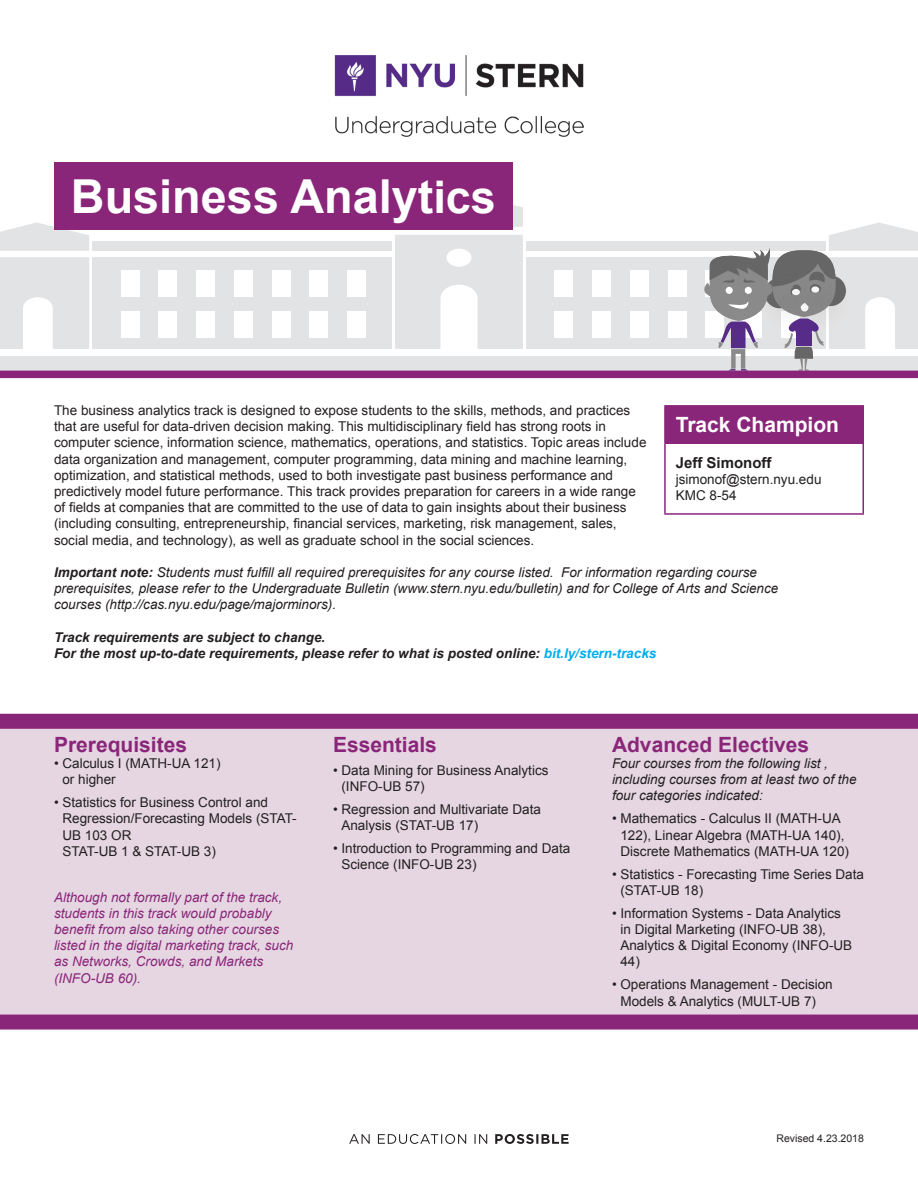
<style>
.page{position:relative;width:918px;height:1188px;background:#fff}
.page>*{position:absolute;margin:0;border:0;box-sizing:border-box;transform-origin:0 0}
.t1{font:700 46.8px "Arial";color:#fff}
.subhead{font:700 21px "Arial";color:#8a2679}
.subhead-2{font:700 21px "Arial";color:#fff}
.bullet{font:700 21px "Arial";color:#8a2679}
.advisor_header{font:700 15px "Arial";color:#231f20}
.body{font:13.5px/16.2px "Arial";color:#231f20}
.bullet-2{font:13.5px/16.2px "Arial";color:#231f20}
.body-2{font:italic 13.5px/16.2px "Arial";color:#231f20}
.bullet-3{font:italic 13.5px/16.2px "Arial";color:#8a2679}
.body-3{font:italic 700 13.5px "Arial";color:#231f20}
.bullet-4{font:italic 13.5px/16.2px "Arial";color:#231f20}
.advisor_info{font:13.5px "Arial";color:#231f20}
.advisor_header-2{font:13.5px "Arial";color:#231f20}
.subhead-3{font:10.5px "Arial";color:#231f20}
.s1{font-size:45px}
.s2{font-weight:700}
.s3{color:#00aeef}
</style>
<div class="page">
<img style="left:335px;top:55px;width:248px;height:82px">
<svg style="left:513px;top:205px;width:10px;height:22px"></svg>
<svg style="left:395px;top:235px;width:128px;height:114px"></svg>
<div style="left:526px;top:241px;width:299px;height:10px;background:#e2e3e4"></div>
<div style="left:93px;top:241px;width:299px;height:10px;background:#e2e3e4"></div>
<svg style="left:0;top:223px;width:89px;height:28px;background:#e5e6e6"></svg>
<svg style="left:0;top:257px;width:89px;height:92px"></svg>
<div style="left:0;top:356px;width:918px;height:14px;background:#e2e3e4"></div>
<div style="left:93px;top:257px;width:299px;height:92px;background:#e2e3e4"></div>
<div style="left:121px;top:270px;width:18px;height:27px;background:#fff"></div>
<div style="left:121px;top:311px;width:18px;height:27px;background:#fff"></div>
<div style="left:159px;top:311px;width:18px;height:27px;background:#fff"></div>
<div style="left:196px;top:311px;width:19px;height:27px;background:#fff"></div>
<div style="left:234px;top:311px;width:19px;height:27px;background:#fff"></div>
<div style="left:272px;top:311px;width:18px;height:27px;background:#fff"></div>
<div style="left:310px;top:311px;width:18px;height:27px;background:#fff"></div>
<div style="left:347px;top:311px;width:19px;height:27px;background:#fff"></div>
<div style="left:159px;top:270px;width:18px;height:27px;background:#fff"></div>
<div style="left:234px;top:270px;width:19px;height:27px;background:#fff"></div>
<div style="left:272px;top:270px;width:18px;height:27px;background:#fff"></div>
<div style="left:310px;top:270px;width:18px;height:27px;background:#fff"></div>
<div style="left:196px;top:270px;width:19px;height:27px;background:#fff"></div>
<div style="left:347px;top:270px;width:19px;height:27px;background:#fff"></div>
<div style="left:526px;top:257px;width:299px;height:92px;background:#e2e3e4"></div>
<div style="left:555px;top:270px;width:18px;height:27px;background:#fff"></div>
<div style="left:555px;top:311px;width:18px;height:27px;background:#fff"></div>
<div style="left:592px;top:311px;width:19px;height:27px;background:#fff"></div>
<div style="left:630px;top:311px;width:19px;height:27px;background:#fff"></div>
<div style="left:668px;top:311px;width:18px;height:27px;background:#fff"></div>
<div style="left:592px;top:270px;width:19px;height:27px;background:#fff"></div>
<div style="left:630px;top:270px;width:19px;height:27px;background:#fff"></div>
<div style="left:668px;top:270px;width:18px;height:27px;background:#fff"></div>
<svg style="left:702px;top:223px;width:216px;height:148px"></svg>
<div style="left:54px;top:162px;width:459px;height:68px;background:#8a2679"></div>
<div style="left:0;top:371px;width:918px;height:7px;background:#8a2679"></div>
<div style="left:665px;top:406px;width:198px;height:38px;background:#8a2679"></div>
<hr style="left:664px;top:407px;width:2px;height:37px;background:#8a2679">
<hr style="left:664px;top:405px;width:200px;height:2px;background:#8a2679">
<hr style="left:862px;top:407px;width:2px;height:37px;background:#8a2679">
<hr style="left:664px;top:444px;width:2px;height:69px;background:#8a2679">
<hr style="left:862px;top:444px;width:2px;height:69px;background:#8a2679">
<hr style="left:664px;top:513px;width:200px;height:2px;background:#8a2679">
<svg style="left:349px;top:1134px;width:220px;height:10px"></svg>
<div style="left:0;top:720px;width:918px;height:304px;background:#e5d6e2"></div>
<div style="left:0;top:714px;width:918px;height:15px;background:#8a2679"></div>
<div style="left:0;top:1015px;width:918px;height:15px;background:#8a2679"></div>
<p class="t1" style="left:71px;top:165px;width:427px">Business Analyt<span class="s1">ics</span></p>
<p class="body" style="left:54px;top:402px;width:594px">The business analytics track is designed to expose students to the skills, methods, and practices that are useful for data-driven decision making. This multidisciplinary field has strong roots in computer science, information science, mathematics, operations, and statistics. Topic areas include data organization and management, computer programming, data mining and machine learning, optimization, and statistical methods, used to both investigate past business performance and predictively model future performance. This track provides preparation for careers in a wide range of fields at companies that are committed to the use of data to gain insights about their business (including consulting, entrepreneurship, financial services, marketing, risk management, sales, social media, and technology), as well as graduate school in the social sciences.</p>
<p class="body-2" style="left:54px;top:564px;width:726px"><span class="s2">Important note:</span> Students must fulfill all required prerequisites for any course listed. For information regarding course prerequisites, please refer to the Undergraduate Bulletin (www.stern.nyu.edu/bulletin) and for College of Arts and Science courses (http://cas.nyu.edu/page/majorminors).</p>
<p class="body-3" style="left:54px;top:628px;width:273px">Track requirements are subject to change.</p>
<p class="body-3" style="left:54px;top:644px;width:604px">For the most up-to-date requirements, please refer to what is posted online: <span class="s3">bit.ly/stern-tracks</span></p>
<p class="subhead-2" style="left:676px;top:411px;width:165px">Track Champion</p>
<p class="advisor_header" style="left:676px;top:453px;width:97px">Jeff Simonoff</p>
<p class="advisor_info" style="left:676px;top:471px;width:147px">jsimonof@stern.nyu.edu</p>
<p class="advisor_header-2" style="left:676px;top:487px;width:62px">KMC 8-54</p>
<p class="subhead" style="left:54px;top:730px;width:135px">Prerequisites</p>
<p class="bullet-2" style="left:62px;top:755px;width:160px;text-indent:-8px">• Calculus I (MATH-UA 121) or higher</p>
<p class="bullet-2" style="left:62px;top:795px;width:236px;text-indent:-8px">• Statistics for Business Control and<br>Regression/Forecasting Models (STAT-<br>UB 103 OR<br>STAT-UB 1 &amp; STAT-UB 3)</p>
<p class="bullet-3" style="left:54px;top:889px;width:241px">Although not formally part of the track, students in this track would probably benefit from also taking other courses listed in the digital marketing track, such as Networks, Crowds, and Markets (INFO-UB 60).</p>
<p class="bullet" style="left:333px;top:730px;width:105px">Essentials</p>
<p class="bullet-2" style="left:341px;top:762px;width:209px;text-indent:-8px">• Data Mining for Business Analytics (INFO-UB 57)</p>
<p class="bullet-2" style="left:341px;top:801px;width:201px;text-indent:-8px">• Regression and Multivariate Data<br>Analysis (STAT-UB 17)</p>
<p class="bullet-2" style="left:341px;top:840px;width:230px;text-indent:-8px">• Introduction to Programming and Data<br>Science (INFO-UB 23)</p>
<p class="subhead" style="left:612px;top:730px;width:199px">Advanced Electives</p>
<p class="bullet-4" style="left:612px;top:755px;width:246px">Four courses from the following list , including courses from at least two of the four categories indicated:</p>
<p class="bullet-2" style="left:620px;top:811px;width:230px;text-indent:-8px">• Mathematics - Calculus II (MATH-UA<br>122), Linear Algebra (MATH-UA 140),<br>Discrete Mathematics (MATH-UA 120)</p>
<p class="bullet-2" style="left:620px;top:866px;width:245px;text-indent:-8px">• Statistics - Forecasting Time Series Data (STAT-UB 18)</p>
<p class="bullet-2" style="left:620px;top:905px;width:233px;text-indent:-8px">• Information Systems - Data Analytics in Digital Marketing (INFO-UB 38),<br>Analytics &amp; Digital Economy (INFO-UB<br>44)</p>
<p class="bullet-2" style="left:620px;top:977px;width:214px;text-indent:-8px">• Operations Management - Decision<br>Models &amp; Analytics (MULT-UB 7)</p>
<p class="subhead-3" style="left:776px;top:1131px;width:89px">Revised 4.23.2018</p>
</div>
